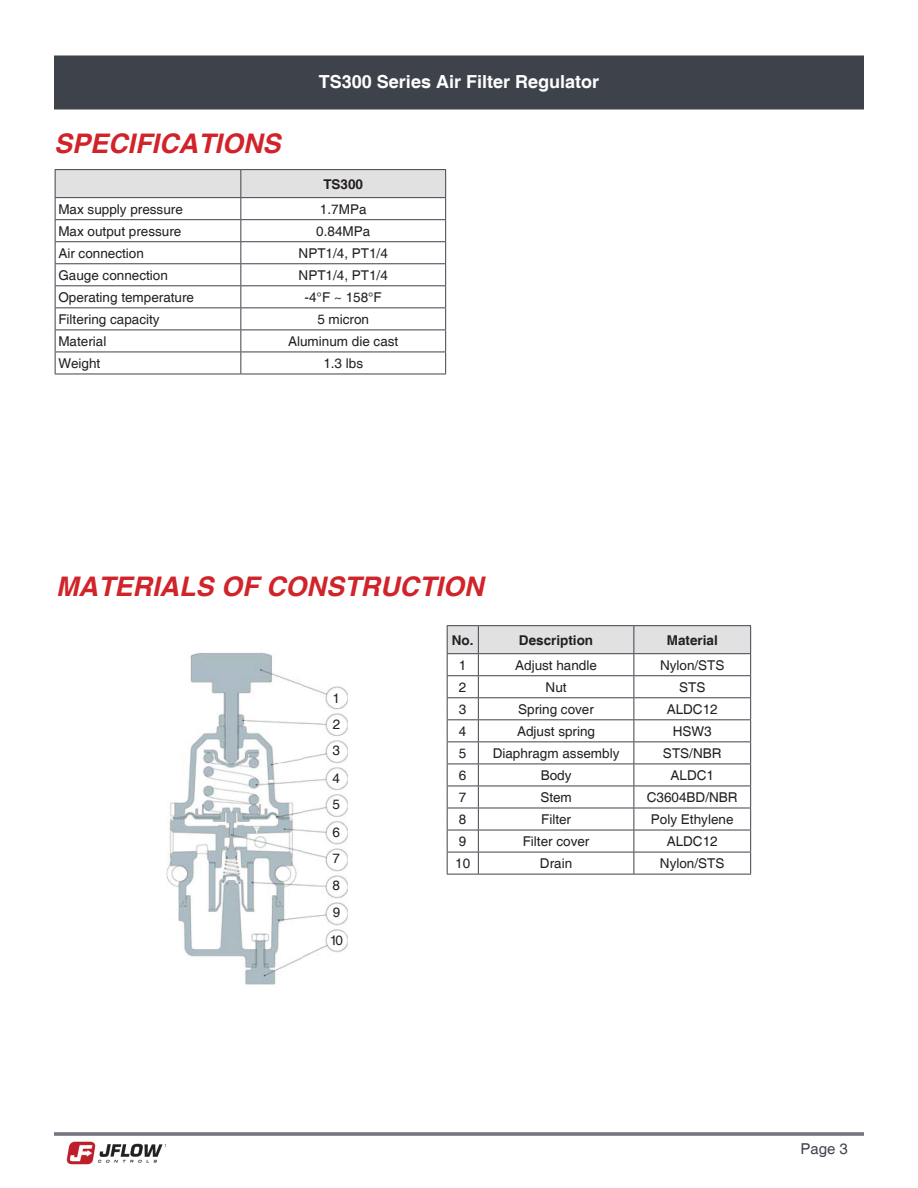
<style>
.page{position:relative;width:918px;height:1188px;background:#fff}
.page>*{position:absolute;margin:0;border:0;box-sizing:border-box;transform-origin:0 0}
.t1{font:italic 700 27px "Helvetica";color:#d1232a}
.t2{font:700 18px "Helvetica";color:#fff}
.t3{font:15px "Helvetica";color:#3e424b}
.t4{font:13.5px/27.3px "Helvetica";color:#231f20}
.t5{font:700 13.5px "Helvetica";color:#231f20}
</style>
<div class="page">
<hr style="left:54px;top:1132px;width:810px;height:1px;background:#3e424b">
<hr style="left:54px;top:1134px;width:810px;height:1px;background:#3e424b">
<hr style="left:54px;top:1135px;width:810px;height:1px;background:#3e424b">
<img style="left:66px;top:1141px;width:100px;height:24px">
<img style="left:166px;top:652px;width:182px;height:333px">
<hr style="left:55px;top:169px;width:186px;height:1px;background:#3e424b">
<hr style="left:241px;top:169px;width:205px;height:1px;background:#3e424b">
<svg style="left:55px;top:170px;width:391px;height:204px"></svg>
<hr style="left:55px;top:374px;width:186px;height:1px;background:#3e424b">
<hr style="left:241px;top:374px;width:205px;height:1px;background:#3e424b">
<div style="left:54px;top:56px;width:810px;height:54px;background:#3e424b;border:2px solid #3e424b"></div>
<hr style="left:447px;top:625px;width:31px;height:1px;background:#3e424b">
<hr style="left:478px;top:625px;width:156px;height:1px;background:#3e424b">
<hr style="left:634px;top:625px;width:117px;height:1px;background:#3e424b">
<svg style="left:447px;top:626px;width:304px;height:248px"></svg>
<hr style="left:447px;top:874px;width:31px;height:1px;background:#3e424b">
<hr style="left:478px;top:874px;width:156px;height:1px;background:#3e424b">
<hr style="left:634px;top:874px;width:117px;height:1px;background:#3e424b">
<h1 class="t1" style="left:54px;top:127px;width:228px">SPECIFICATIONS</h1>
<h2 class="t2" style="left:319px;top:70px;width:282px">TS300 Series Air Filter Regulator</h2>
<p class="t5" style="left:323px;top:176px;width:41px">TS300</p>
<p class="t4" style="left:58px;top:196px;width:126px">Max supply pressure</p>
<p class="t4" style="left:320px;top:196px;width:48px">1.7MPa</p>
<p class="t4" style="left:58px;top:218px;width:125px">Max output pressure</p>
<p class="t4" style="left:316px;top:218px;width:56px">0.84MPa</p>
<p class="t4" style="left:58px;top:240px;width:87px">Air connection</p>
<p class="t4" style="left:299px;top:240px;width:91px">NPT1/4, PT1/4</p>
<p class="t4" style="left:58px;top:262px;width:111px">Gauge connection</p>
<p class="t4" style="left:299px;top:262px;width:91px">NPT1/4, PT1/4</p>
<p class="t4" style="left:58px;top:284px;width:137px">Operating temperature</p>
<p class="t4" style="left:305px;top:284px;width:79px">-4°F ~ 158°F</p>
<p class="t4" style="left:58px;top:306px;width:103px">Filtering capacity</p>
<p class="t4" style="left:317px;top:306px;width:53px">5 micron</p>
<p class="t4" style="left:58px;top:328px;width:50px">Material</p>
<p class="t4" style="left:288px;top:328px;width:112px">Aluminum die cast</p>
<p class="t4" style="left:58px;top:350px;width:44px">Weight</p>
<p class="t4" style="left:323px;top:350px;width:41px">1.3 lbs</p>
<h1 class="t1" style="left:56px;top:570px;width:429px">MATERIALS OF CONSTRUCTION</h1>
<p class="t4" style="left:332px;top:685px;width:9px">1</p>
<p class="t4" style="left:333px;top:711px;width:9px">2</p>
<p class="t4" style="left:332px;top:737px;width:9px">3</p>
<p class="t4" style="left:332px;top:765px;width:9px">4</p>
<p class="t4" style="left:332px;top:791px;width:9px">5</p>
<p class="t4" style="left:333px;top:819px;width:9px">6</p>
<p class="t4" style="left:332px;top:845px;width:9px">7</p>
<p class="t4" style="left:333px;top:872px;width:9px">8</p>
<p class="t4" style="left:330px;top:900px;width:14px">9<br>10</p>
<p class="t5" style="left:452px;top:632px;width:23px">No.</p>
<p class="t5" style="left:519px;top:632px;width:76px">Description</p>
<p class="t5" style="left:667px;top:632px;width:53px">Material</p>
<p class="t4" style="left:459px;top:652px;width:9px">1</p>
<p class="t4" style="left:515px;top:652px;width:83px">Adjust handle</p>
<p class="t4" style="left:660px;top:652px;width:66px">Nylon/STS</p>
<p class="t4" style="left:459px;top:674px;width:9px">2</p>
<p class="t4" style="left:546px;top:674px;width:23px">Nut</p>
<p class="t4" style="left:679px;top:674px;width:28px">STS</p>
<p class="t4" style="left:459px;top:696px;width:9px">3</p>
<p class="t4" style="left:518px;top:696px;width:77px">Spring cover</p>
<p class="t4" style="left:667px;top:696px;width:53px">ALDC12</p>
<p class="t4" style="left:459px;top:718px;width:9px">4</p>
<p class="t4" style="left:517px;top:718px;width:80px">Adjust spring</p>
<p class="t4" style="left:673px;top:718px;width:41px">HSW3</p>
<p class="t4" style="left:459px;top:740px;width:9px">5</p>
<p class="t4" style="left:493px;top:740px;width:128px">Diaphragm assembly</p>
<p class="t4" style="left:663px;top:740px;width:60px">STS/NBR</p>
<p class="t4" style="left:459px;top:762px;width:9px">6</p>
<p class="t4" style="left:541px;top:762px;width:32px">Body</p>
<p class="t4" style="left:670px;top:762px;width:45px">ALDC1</p>
<p class="t4" style="left:459px;top:784px;width:9px">7</p>
<p class="t4" style="left:540px;top:784px;width:33px">Stem</p>
<p class="t4" style="left:647px;top:784px;width:92px">C3604BD/NBR</p>
<p class="t4" style="left:459px;top:806px;width:9px">8</p>
<p class="t4" style="left:541px;top:806px;width:31px">Filter</p>
<p class="t4" style="left:651px;top:806px;width:84px">Poly Ethylene</p>
<p class="t4" style="left:459px;top:828px;width:9px">9</p>
<p class="t4" style="left:523px;top:828px;width:68px">Filter cover</p>
<p class="t4" style="left:667px;top:828px;width:53px">ALDC12</p>
<p class="t4" style="left:455px;top:850px;width:17px">10</p>
<p class="t4" style="left:540px;top:850px;width:34px">Drain</p>
<p class="t4" style="left:660px;top:850px;width:66px">Nylon/STS</p>
<p class="t3" style="left:800px;top:1140px;width:49px">Page 3</p>
</div>
